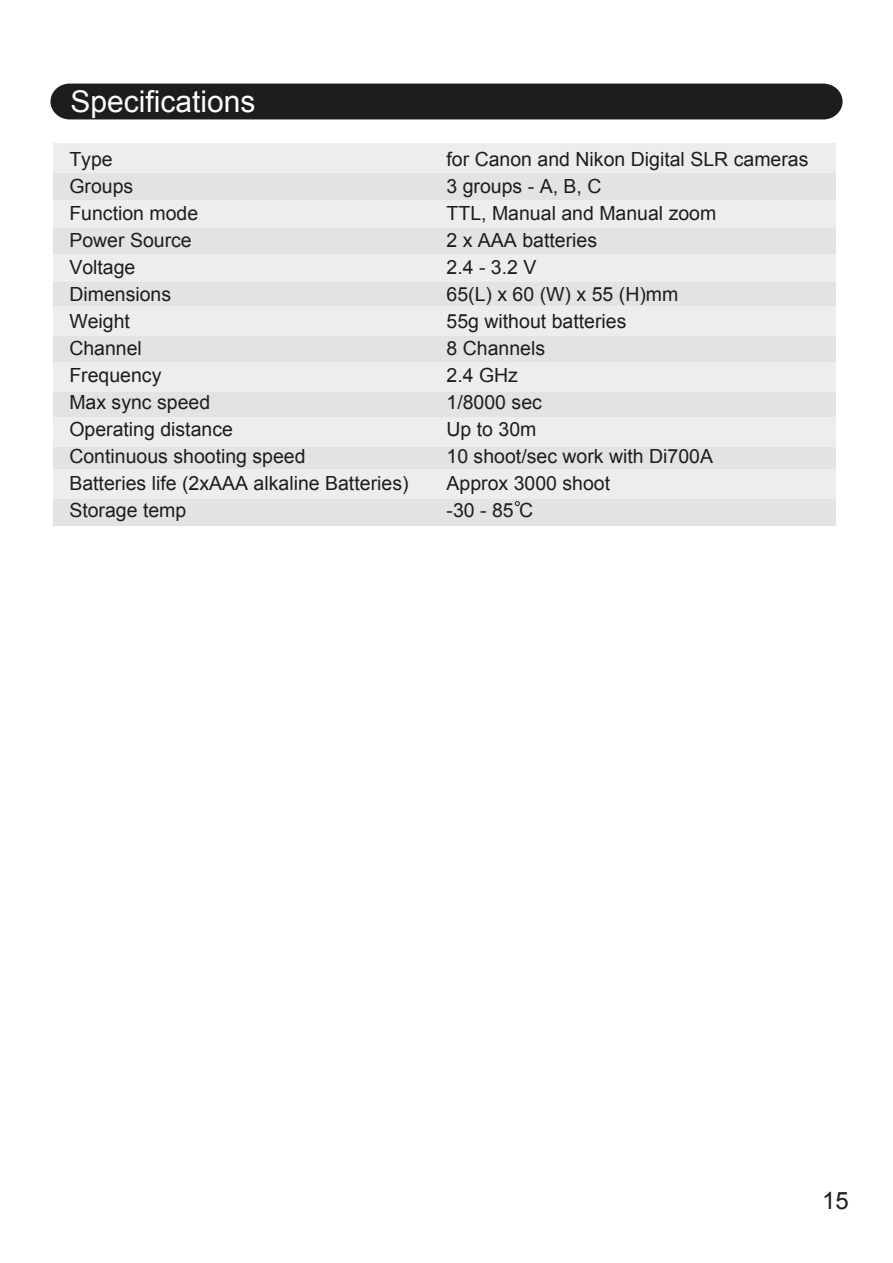
<style>
.page{position:relative;width:893px;height:1263px;background:#fff}
.page>*{position:absolute;margin:0;border:0;box-sizing:border-box;transform-origin:0 0}
.t1{font:30px "Arial";color:#fff}
.t2{font:24px "Arial";color:#1d1d1b}
.t3{font:19.5px/27px "Arial";color:#1d1d1b}
</style>
<div class="page">
<div style="left:50px;top:84px;width:793px;height:35px;background:#1d1d1b"></div>
<div style="left:53px;top:150px;width:783px;height:376px;background:#e3e3e3"></div>
<div style="left:53px;top:143px;width:783px;height:29px;background:#ededed"></div>
<div style="left:53px;top:200px;width:783px;height:28px;background:#ededed"></div>
<div style="left:53px;top:254px;width:783px;height:28px;background:#ededed"></div>
<div style="left:53px;top:306px;width:783px;height:29px;background:#ededed"></div>
<div style="left:53px;top:362px;width:783px;height:29px;background:#ededed"></div>
<div style="left:53px;top:417px;width:783px;height:29px;background:#ededed"></div>
<div style="left:53px;top:470px;width:783px;height:29px;background:#ededed"></div>
<svg style="left:515px;top:501px;width:5px;height:5px"></svg>
<h1 class="t1" style="left:71px;top:82px;width:186px">Specifications</h1>
<p class="t3" style="left:69px;top:146px;width:341px">Type<br>Groups<br>Function mode<br>Power Source<br>Voltage<br>Dimensions<br>Weight<br>Channel<br>Frequency<br>Max sync speed<br>Operating distance<br>Continuous shooting speed<br>Batteries life (2xAAA alkaline Batteries)<br>Storage temp</p>
<p class="t3" style="left:446px;top:146px;width:363px">for Canon and Nikon Digital SLR cameras<br>3 groups - A, B, C<br>TTL, Manual and Manual zoom<br>2 x AAA batteries<br>2.4 - 3.2 V<br>65(L) x 60 (W) x 55 (H)mm<br>55g without batteries<br>8 Channels<br>2.4 GHz<br>1/8000 sec<br>Up to 30m<br>10 shoot/sec work with Di700A<br>Approx 3000 shoot<br>-30 - 85 C</p>
<p class="t2" style="left:822px;top:1184px;width:28px">15</p>
</div>
